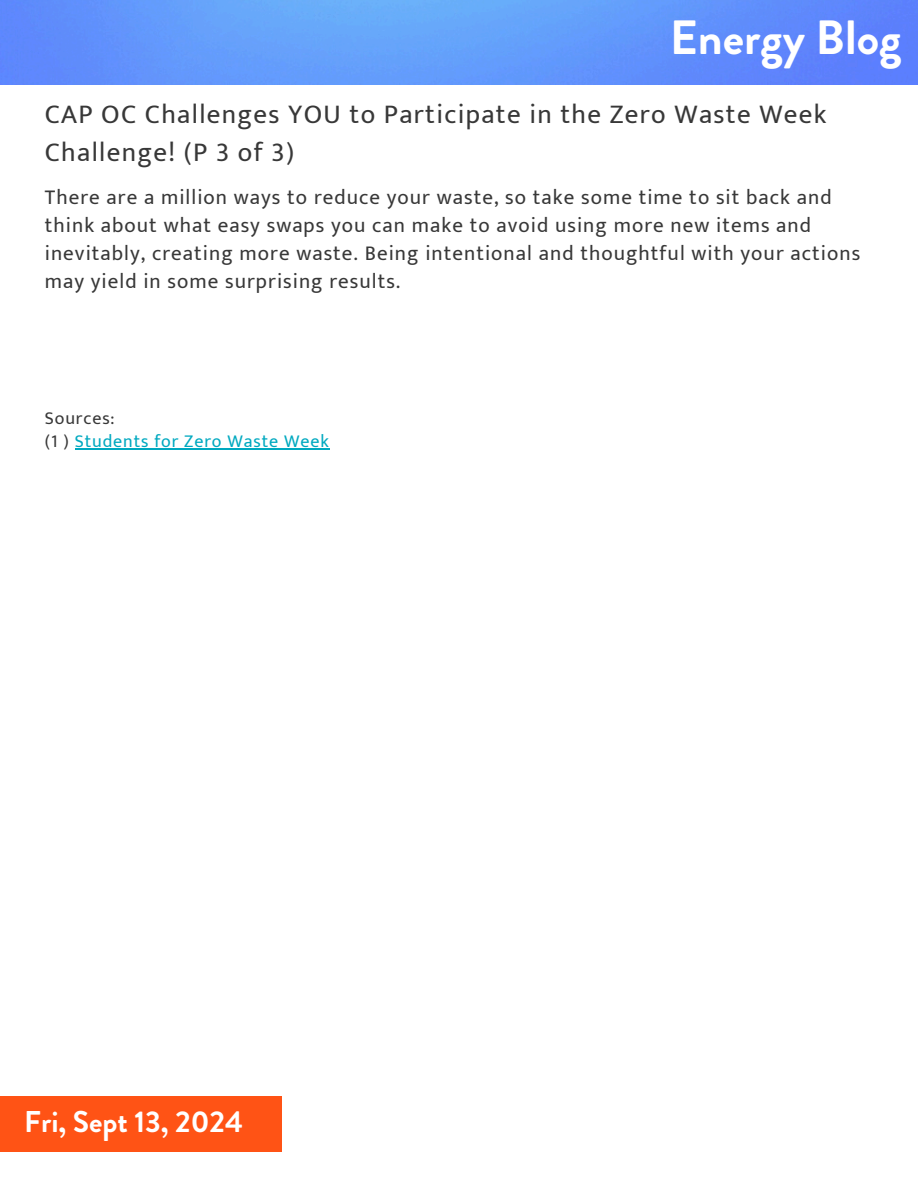
<style>
.page{position:relative;width:918px;height:1188px;background:#fff}
.page>*{position:absolute;margin:0;border:0;box-sizing:border-box;transform-origin:0 0}
.t1{font:700 48px "Brandon Grotesque";color:#fff}
.t2{font:700 30px "Brandon Grotesque";color:#fff}
.t3{font:27px/37.2px "Mukta";letter-spacing:.05em;color:#383838}
.t4{font:21px/28.2px "Mukta";letter-spacing:.05em;color:#383838}
.t5{font:18px "Mukta";letter-spacing:.05em;color:#00a9c0}
.t6{font:18px "Mukta";letter-spacing:.05em;color:#383838}
.s1{color:#383838}
</style>
<div class="page">
<img style="left:0;top:0;width:918px;height:84px">
<div style="left:0;top:1096px;width:281px;height:55px;background:#ff5315"></div>
<hr style="left:75px;top:448px;width:255px;height:2px;background:#00a9c0">
<h1 class="t1" style="left:670px;top:4px;width:233px">Energy Blog</h1>
<h1 class="t3" style="left:45px;top:96px;width:783px">CAP OC Challenges YOU to Participate in the Zero Waste Week<br>Challenge! (P 3 of 3)</h1>
<h3 class="t4" style="left:45px;top:182px;width:817px">There are a million ways to reduce your waste, so take some time to sit back and think about what easy swaps you can make to avoid using more new items and inevitably, creating more waste. Being intentional and thoughtful with your actions may yield in some surprising results.</h3>
<p class="t6" style="left:45px;top:407px;width:71px">Sources:</p>
<p class="t5" style="left:45px;top:431px;width:285px"><span class="s1">(1 )</span> Students for Zero Waste Week</p>
<h4 class="t2" style="left:24px;top:1101px;width:220px">Fri, Sept 13, 2024</h4>
</div>
